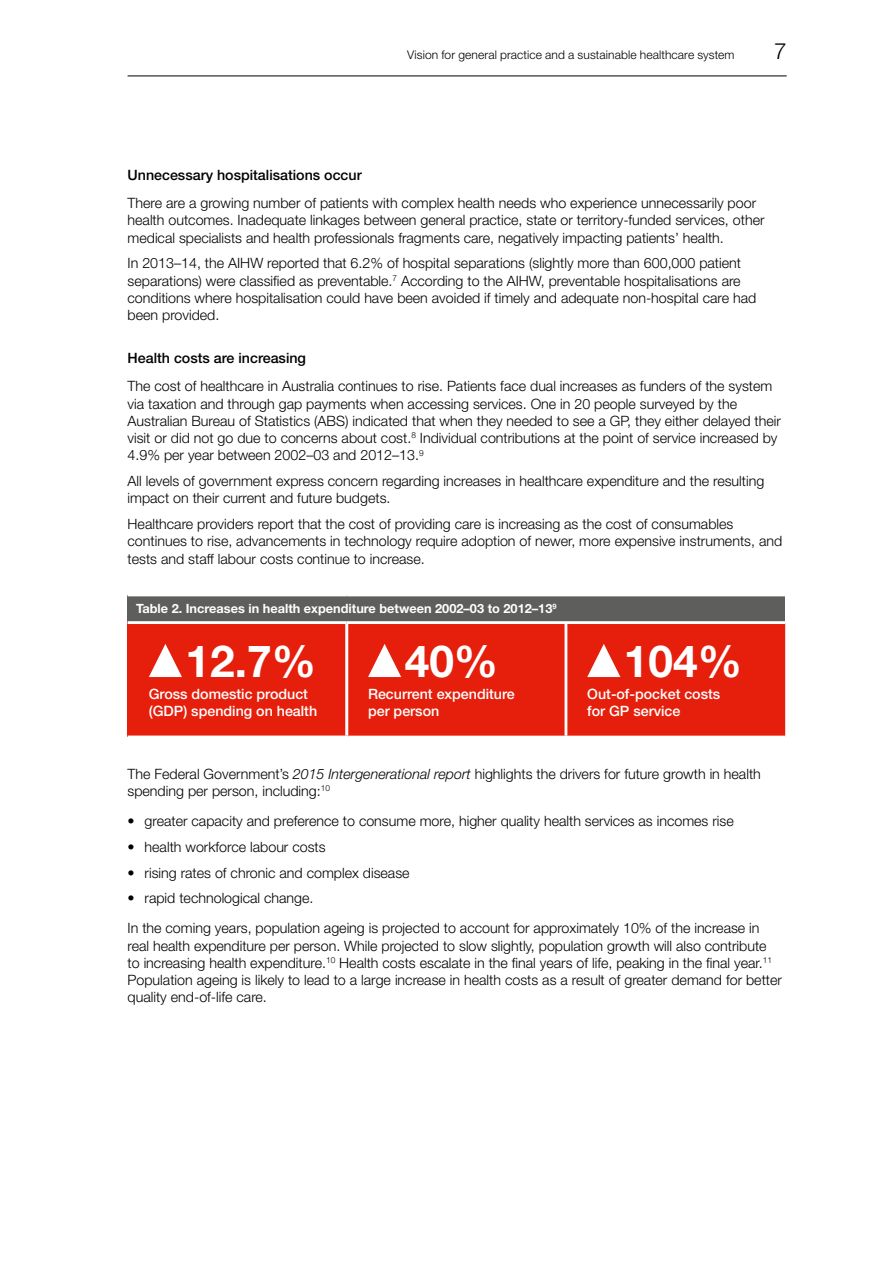
<style>
.page{position:relative;width:893px;height:1263px;background:#fff}
.page>*{position:absolute;margin:0;border:0;box-sizing:border-box;transform-origin:0 0}
.t1{font:700 44.25px "Helvetica Neue LT Std";color:#fff}
.t2{font:300 22.5px "Helvetica Neue LT Std";color:#000}
.t3{font:300 14.25px/17.2px "Helvetica Neue LT Std";color:#000}
.t4{font:500 14.25px "Helvetica Neue LT Std";color:#fff}
.t5{font:500 14.25px "Helvetica Neue LT Std";color:#000}
.t6{font:700 12.75px "Helvetica Neue LT Std";color:#fff}
.t7{font:300 12px "Helvetica Neue LT Std";letter-spacing:.01em;color:#000}
.s1{font-style:italic}
</style>
<div class="page">
<hr style="left:128px;top:76px;width:659px;height:1px;background:#000">
<div style="left:128px;top:595px;width:657px;height:28px;background:#5e5e5d"></div>
<div style="left:128px;top:623px;width:219px;height:114px;background:#e51f0c"></div>
<div style="left:348px;top:624px;width:437px;height:112px;background:#e51f0c"></div>
<hr style="left:128px;top:593px;width:219px;height:3px;background:#fff">
<hr style="left:347px;top:593px;width:219px;height:3px;background:#fff">
<hr style="left:566px;top:593px;width:219px;height:3px;background:#fff">
<hr style="left:565px;top:624px;width:2px;height:112px;background:#fff">
<hr style="left:128px;top:621px;width:219px;height:3px;background:#fff">
<hr style="left:347px;top:621px;width:219px;height:3px;background:#fff">
<hr style="left:566px;top:621px;width:219px;height:3px;background:#fff">
<hr style="left:345px;top:624px;width:3px;height:111px;background:#fff">
<hr style="left:128px;top:735px;width:220px;height:3px;background:#fff">
<svg style="left:149px;top:644px;width:33px;height:33px"></svg>
<svg style="left:368px;top:644px;width:33px;height:33px"></svg>
<svg style="left:587px;top:644px;width:33px;height:33px"></svg>
<p class="t7" style="left:407px;top:47px;width:329px">Vision for general practice and a sustainable healthcare system</p>
<h2 class="t2" style="left:774px;top:37px;width:14px">7</h2>
<p class="t5" style="left:128px;top:167px;width:236px">Unnecessary hospitalisations occur</p>
<p class="t3" style="left:128px;top:194px;width:638px">There are a growing number of patients with complex health needs who experience unnecessarily poor health outcomes. Inadequate linkages between general practice, state or territory-funded services, other medical specialists and health professionals fragments care, negatively impacting patients’ health.</p>
<p class="t3" style="left:128px;top:254px;width:630px">In 2013–14, the AIHW reported that 6.2% of hospital separations (slightly more than 600,000 patient separations) were classified as preventable.<sup>7</sup> According to the AIHW, preventable hospitalisations are conditions where hospitalisation could have been avoided if timely and adequate non-hospital care had been provided.</p>
<p class="t5" style="left:128px;top:350px;width:180px">Health costs are increasing</p>
<p class="t3" style="left:128px;top:377px;width:655px">The cost of healthcare in Australia continues to rise. Patients face dual increases as funders of the system via taxation and through gap payments when accessing services. One in 20 people surveyed by the Australian Bureau of Statistics (ABS) indicated that when they needed to see a GP, they either delayed their visit or did not go due to concerns about cost.<sup>8</sup> Individual contributions at the point of service increased by 4.9% per year between 2002–03 and 2012–13.<sup>9</sup></p>
<p class="t3" style="left:128px;top:472px;width:638px">All levels of government express concern regarding increases in healthcare expenditure and the resulting impact on their current and future budgets.</p>
<p class="t3" style="left:128px;top:515px;width:656px">Healthcare providers report that the cost of providing care is increasing as the cost of consumables continues to rise, advancements in technology require adoption of newer, more expensive instruments, and tests and staff labour costs continue to increase.</p>
<p class="t6" style="left:136px;top:601px;width:422px">Table 2. Increases in health expenditure between 2002–03 to 2012–13<sup>9</sup></p>
<h1 class="t1" style="left:186px;top:634px;width:132px">12.7%</h1>
<p class="t4" style="left:149px;top:702px;width:170px">(GDP) spending on health</p>
<p class="t4" style="left:149px;top:685px;width:161px">Gross domestic product</p>
<h1 class="t1" style="left:405px;top:634px;width:95px">40%</h1>
<p class="t4" style="left:368px;top:702px;width:73px">per person</p>
<p class="t4" style="left:368px;top:685px;width:148px">Recurrent expenditure</p>
<h1 class="t1" style="left:624px;top:634px;width:120px">104%</h1>
<p class="t4" style="left:587px;top:702px;width:95px">for GP service</p>
<p class="t4" style="left:587px;top:685px;width:135px">Out-of-pocket costs</p>
<p class="t3" style="left:128px;top:765px;width:635px">The Federal Government’s <span class="s1">2015 Intergenerational report</span> highlights the drivers for future growth in health spending per person, including:<sup>10</sup></p>
<p class="t3" style="left:128px;top:812px;width:608px">• greater capacity and preference to consume more, higher quality health services as incomes rise</p>
<p class="t3" style="left:128px;top:838px;width:200px">• health workforce labour costs</p>
<p class="t3" style="left:128px;top:863px;width:284px">• rising rates of chronic and complex disease</p>
<p class="t3" style="left:128px;top:883px;width:633px;line-height:30px">• rapid technological change.<br>In the coming years, population ageing is projected to account for approximately 10% of the increase in</p>
<p class="t3" style="left:128px;top:937px;width:656px">real health expenditure per person. While projected to slow slightly, population growth will also contribute to increasing health expenditure.<sup>10</sup> Health costs escalate in the final years of life, peaking in the final year.<sup>11<br></sup>Population ageing is likely to lead to a large increase in health costs as a result of greater demand for better quality end-of-life care.</p>
</div>
